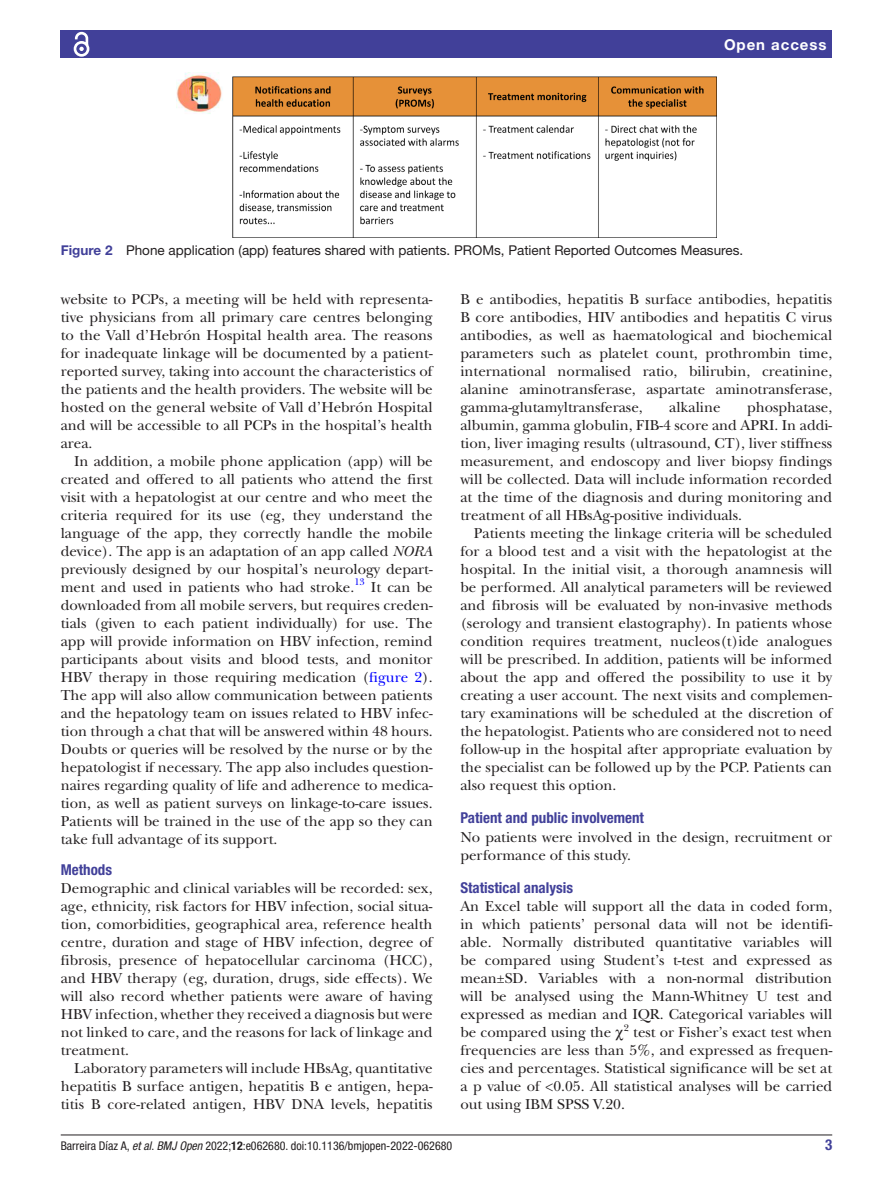
<style>
.page{position:relative;width:893px;height:1191px;background:#fff}
.page>*{position:absolute;margin:0;border:0;box-sizing:border-box;transform-origin:0 0}
.t1{font:15px/18px "New Baskerville";color:#231f20;text-align:justify}
.t2{font:700 condensed 15px "Helvetica Neue LT Std";color:#414099}
.t3{font:700 15px "Helvetica Neue LT Std";letter-spacing:.065em;color:#fff}
.t4{font:13.5px "Helvetica Neue LT Std";color:#231f20}
.t5{font:condensed 12px "Helvetica Neue LT Std";color:#231f20}
.t6{font:9.9px "New Baskerville";color:#00f}
.t7{font:9.9px "New Baskerville";color:#231f20}
.s1{font-weight:700;color:#414099}
.s2{font-style:italic}
.s3{color:#00f}
.s4{font-weight:700}
</style>
<div class="page">
<hr style="left:61px;top:1134px;width:771px;height:1px;background:#231f20">
<div style="left:61px;top:31px;width:771px;height:27px;background:#414099"></div>
<svg style="left:73px;top:31px;width:17px;height:26px"></svg>
<img style="left:176px;top:73px;width:540px;height:164px">
<p class="t3" style="left:724px;top:35px;width:104px">Open access</p>
<p class="t4" style="left:61px;top:242px;width:684px"><span class="s1">Figure 2</span> Phone application (app) features shared with patients. PROMs, Patient Reported Outcomes Measures.</p>
<p class="t1" style="left:61px;top:290px;width:373px">website to PCPs, a meeting will be held with representa&shy;tive physicians from all primary care centres belonging to the Vall d’Hebrón Hospital health area. The reasons for inadequate linkage will be documented by a patient&shy;reported survey, taking into account the characteristics of the patients and the health providers. The website will be hosted on the general website of Vall d’Hebrón Hospital and will be accessible to all PCPs in the hospital’s health area.</p>
<p class="t1" style="left:61px;top:452px;width:373px;text-indent:14px">In addition, a mobile phone application (app) will be created and offered to all patients who attend the first visit with a hepatologist at our centre and who meet the criteria required for its use (eg, they understand the language of the app, they correctly handle the mobile device). The app is an adaptation of an app called <span class="s2">NORA </span>previously designed by our hospital’s neurology depart&shy;ment and used in patients who had stroke.</p>
<p class="t6" style="left:354px;top:576px;width:12px">13</p>
<p class="t1" style="left:61px;top:578px;width:373px;text-indent:310px">It can be downloaded from all mobile servers, but requires creden&shy;tials (given to each patient individually) for use. The app will provide information on HBV infection, remind participants about visits and blood tests, and monitor HBV therapy in those requiring medication (<span class="s3">figure 2</span>).<br>The app will also allow communication between patients and the hepatology team on issues related to HBV infec&shy;tion through a chat that will be answered within 48 hours.<br>Doubts or queries will be resolved by the nurse or by the hepatologist if necessary. The app also includes question&shy;naires regarding quality of life and adherence to medica&shy;tion, as well as patient surveys on linkage-to-care issues.<br>Patients will be trained in the use of the app so they can take full advantage of its support.</p>
<p class="t2" style="left:61px;top:861px;width:53px">Methods</p>
<p class="t1" style="left:61px;top:879px;width:373px">Demographic and clinical variables will be recorded: sex, age, ethnicity, risk factors for HBV infection, social situa&shy;tion, comorbidities, geographical area, reference health centre, duration and stage of HBV infection, degree of fibrosis, presence of hepatocellular carcinoma (HCC), and HBV therapy (eg, duration, drugs, side effects). We will also record whether patients were aware of having HBV infection, whether they received a diagnosis but were not linked to care, and the reasons for lack of linkage and treatment.</p>
<p class="t1" style="left:61px;top:1059px;width:373px;text-indent:14px">Laboratory parameters will include HBsAg, quantitative hepatitis B surface antigen, hepatitis B e antigen, hepa&shy;titis B core-related antigen, HBV DNA levels, hepatitis</p>
<p class="t1" style="left:460px;top:290px;width:373px">B e antibodies, hepatitis B surface antibodies, hepatitis B core antibodies, HIV antibodies and hepatitis C virus antibodies, as well as haematological and biochemical parameters such as platelet count, prothrombin time, international normalised ratio, bilirubin, creatinine, alanine aminotransferase, aspartate aminotransferase, gamma-glutamyltransferase,</p>
<p class="t1" style="left:460px;top:398px;width:373px;text-indent:287px">phosphatase, albumin, gamma globulin, FIB-4 score and APRI. In addi&shy;tion, liver imaging results (ultrasound, CT), liver stiffness measurement, and endoscopy and liver biopsy findings will be collected. Data will include information recorded at the time of the diagnosis and during monitoring and treatment of all HBsAg-positive individuals.</p>
<p class="t1" style="left:460px;top:524px;width:373px;text-indent:14px">Patients meeting the linkage criteria will be scheduled for a blood test and a visit with the hepatologist at the hospital. In the initial visit, a thorough anamnesis will be performed. All analytical parameters will be reviewed and fibrosis will be evaluated by non-invasive methods (serology and transient elastography). In patients whose condition requires treatment, nucleos(t)ide analogues will be prescribed. In addition, patients will be informed about the app and offered the possibility to use it by creating a user account. The next visits and complemen&shy;tary examinations will be scheduled at the discretion of the hepatologist. Patients who are considered not to need follow-up in the hospital after appropriate evaluation by the specialist can be followed up by the PCP. Patients can also request this option.</p>
<p class="t2" style="left:460px;top:809px;width:185px">Patient and public involvement</p>
<p class="t1" style="left:460px;top:827px;width:373px">No patients were involved in the design, recruitment or performance of this study.</p>
<p class="t2" style="left:460px;top:879px;width:114px">Statistical analysis</p>
<p class="t1" style="left:460px;top:897px;width:373px">An Excel table will support all the data in coded form, in which patients’ personal data will not be identifi&shy;able. Normally distributed quantitative variables will be compared using Student’s t-test and expressed as mean±SD. Variables with a non-normal distribution will be analysed using the Mann-Whitney U test and expressed as median and IQR. Categorical variables will be compared using the</p>
<p class="t1" style="left:669px;top:398px;width:53px">alkaline</p>
<p class="t7" style="left:624px;top:1021px;width:7px">2</p>
<p class="t1" style="left:460px;top:1023px;width:373px;text-indent:173px">test or Fisher’s exact test when frequencies are less than 5%, and expressed as frequen&shy;cies and percentages. Statistical significance will be set at a p value of &lt;0.05. All statistical analyses will be carried out using IBM SPSS V.20.</p>
<p class="t5" style="left:61px;top:1138px;width:393px">Barreira Díaz A, <span class="s2">et al</span>. <span class="s2">BMJ Open</span> 2022;<span class="s4">12</span>:e062680. doi:10.1136/bmjopen-2022-062680</p>
<p class="t2" style="left:825px;top:1135px;width:9px">3</p>
</div>
